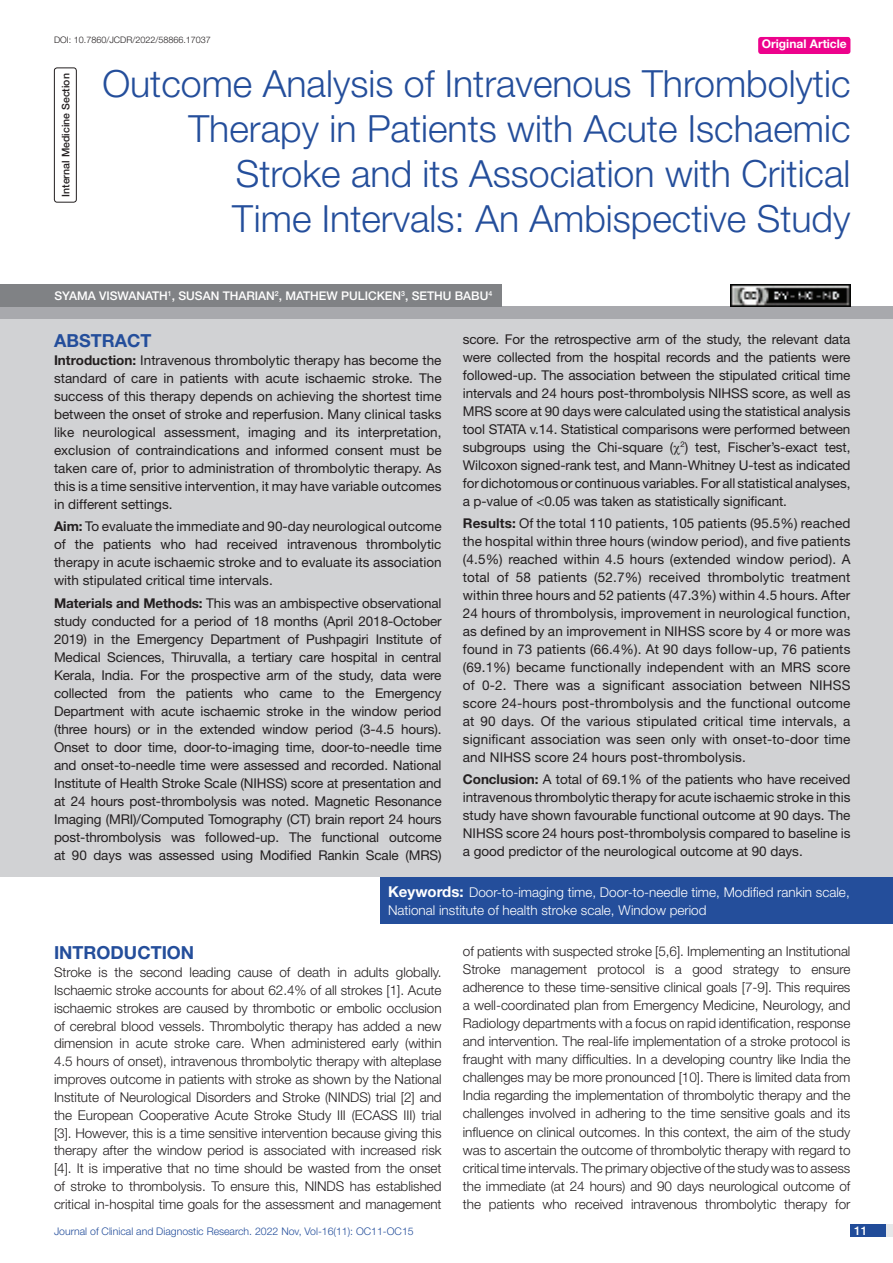
<style>
.page{position:relative;width:893px;height:1263px;background:#fff}
.page>*{position:absolute;margin:0;border:0;box-sizing:border-box;transform-origin:0 0}
.t1{font:300 37.5px/45px "Helvetica Neue";color:#244e9b;text-align:right}
.Heading{font:700 18px "Helvetica Neue";color:#244e9b}
.Abstract_head{font:700 18px "Helvetica Neue";color:#244e9b}
.Abstract_Text{font:13.5px/18px "Helvetica Neue";letter-spacing:-.005em;color:#231f20;text-align:justify}
.Body_text{font:300 13.5px/18px "Helvetica Neue";letter-spacing:-.005em;color:#231f20;text-align:justify}
.Key_words{font:300 13.5px/18.8px "Helvetica Neue";color:#fff}
.Author{font:500 12px "Helvetica Neue";color:#fff}
.t2{font:700 12px "Helvetica Neue";color:#fff}
.t3{font:300 10.5px "Helvetica Neue";color:#244e9b}
.section{font:500 10.5px "Helvetica Neue";color:#231f20}
.DOI{font:300 9px "Helvetica Neue";color:#231f20}
.s1{font-weight:700}
.s2{font-weight:700;font-size:15px}
</style>
<div class="page">
<div style="left:850px;top:1224px;width:43px;height:13px;background:#e6e7e9"></div>
<div style="left:850px;top:1224px;width:35px;height:13px;background:#214c99"></div>
<div style="left:758px;top:37px;width:92px;height:17px;background:#ed028c;border-radius:3px"></div>
<div style="left:54px;top:68px;width:23px;height:135px;border:1px solid #231f20;border-radius:3px"></div>
<div style="left:0;top:307px;width:893px;height:12px;background:#a8a9ad"></div>
<div style="left:0;top:284px;width:502px;height:23px;background:#808285"></div>
<div style="left:0;top:319px;width:893px;height:558px;background:#d1d2d4"></div>
<div style="left:380px;top:877px;width:513px;height:46px;background:#244e9b"></div>
<img style="left:730px;top:284px;width:120px;height:23px">
<p class="DOI" style="left:54px;top:35px;width:158px">DOI: 10.7860/JCDR/2022/58866.17037</p>
<p class="t2" style="left:762px;top:37px;width:87px">Original Article</p>
<p class="section" style="left:59px;top:197px;width:125px;rotate:-90deg">INTERNAL MEDICINE SECTION</p>
<p class="t1" style="left:102px;top:60px;width:750px">Outcome Analysis of Intravenous Thrombolytic Therapy in Patients with Acute Ischaemic Stroke and its Association with Critical<br>Time Intervals: An Ambispective Study</p>
<p class="Author" style="left:54px;top:289px;width:439px">SYAMA VISWANATH<sup>1</sup>, SUSAN THARIAN<sup>2</sup>, MATHEW PULICKEN<sup>3</sup>, SETHU BABU<sup>4</sup></p>
<p class="Abstract_head" style="left:54px;top:329px;width:86px">ABSTRACT</p>
<p class="Abstract_Text" style="left:54px;top:351px;width:389px"><span class="s1">Introduction:</span> Intravenous thrombolytic therapy has become the standard of care in patients with acute ischaemic stroke. The success of this therapy depends on achieving the shortest time between the onset of stroke and reperfusion. Many clinical tasks like neurological assessment, imaging and its interpretation, exclusion of contraindications and informed consent must be taken care of, prior to administration of thrombolytic therapy. As this is a time sensitive intervention, it may have variable outcomes in different settings.</p>
<p class="Abstract_Text" style="left:54px;top:517px;width:389px"><span class="s1">Aim:</span> To evaluate the immediate and 90-day neurological outcome of the patients who had received intravenous thrombolytic therapy in acute ischaemic stroke and to evaluate its association with stipulated critical time intervals.</p>
<p class="Abstract_Text" style="left:54px;top:593px;width:389px"><span class="s1">Materials and Methods:</span> This was an ambispective observational study conducted for a period of 18 months (April 2018-October 2019) in the Emergency Department of Pushpagiri Institute of Medical Sciences, Thiruvalla, a tertiary care hospital in central Kerala, India. For the prospective arm of the study, data were collected from the patients who came to the Emergency Department with acute ischaemic stroke in the window period (three hours) or in the extended window period (3-4.5 hours).<br>Onset to door time, door-to-imaging time, door-to-needle time and onset-to-needle time were assessed and recorded. National Institute of Health Stroke Scale (NIHSS) score at presentation and at 24 hours post-thrombolysis was noted. Magnetic Resonance Imaging (MRI)/Computed Tomography (CT) brain report 24 hours post-thrombolysis was followed-up. The functional outcome at 90 days was assessed using Modified Rankin Scale (MRS)</p>
<p class="Abstract_Text" style="left:463px;top:330px;width:389px">score. For the retrospective arm of the study, the relevant data were collected from the hospital records and the patients were followed-up. The association between the stipulated critical time intervals and 24 hours post-thrombolysis NIHSS score, as well as MRS score at 90 days were calculated using the statistical analysis tool STATA v.14. Statistical comparisons were performed between subgroups using the Chi-square ( <sup>2</sup>) test, Fischer’s-exact test, Wilcoxon signed-rank test, and Mann-Whitney U-test as indicated for dichotomous or continuous variables. For all statistical analyses, a p-value of &lt;0.05 was taken as statistically significant.</p>
<p class="Abstract_Text" style="left:463px;top:514px;width:389px"><span class="s1">Results:</span> Of the total 110 patients, 105 patients (95.5%) reached the hospital within three hours (window period), and five patients (4.5%) reached within 4.5 hours (extended window period). A total of 58 patients (52.7%) received thrombolytic treatment within three hours and 52 patients (47.3%) within 4.5 hours. After 24 hours of thrombolysis, improvement in neurological function, as defined by an improvement in NIHSS score by 4 or more was found in 73 patients (66.4%). At 90 days follow-up, 76 patients (69.1%) became functionally independent with an MRS score of 0-2. There was a significant association between NIHSS score 24-hours post-thrombolysis and the functional outcome at 90 days. Of the various stipulated critical time intervals, a significant association was seen only with onset-to-door time and NIHSS score 24 hours post-thrombolysis.</p>
<p class="Abstract_Text" style="left:463px;top:770px;width:389px"><span class="s1">Conclusion:</span> A total of 69.1% of the patients who have received intravenous thrombolytic therapy for acute ischaemic stroke in this study have shown favourable functional outcome at 90 days. The NIHSS score 24 hours post-thrombolysis compared to baseline is a good predictor of the neurological outcome at 90 days.</p>
<p class="Key_words" style="left:388px;top:882px;width:463px"><span class="s2">Keywords:</span> Door-to-imaging time, Door-to-needle time, Modified rankin scale,<br>National institute of health stroke scale, Window period</p>
<p class="Heading" style="left:54px;top:942px;width:142px">Introduction</p>
<p class="Body_text" style="left:54px;top:963px;width:389px">Stroke is the second leading cause of death in adults globally.<br>Ischaemic stroke accounts for about 62.4% of all strokes [1]. Acute ischaemic strokes are caused by thrombotic or embolic occlusion of cerebral blood vessels. Thrombolytic therapy has added a new dimension in acute stroke care. When administered early (within 4.5 hours of onset), intravenous thrombolytic therapy with alteplase improves outcome in patients with stroke as shown by the National Institute of Neurological Disorders and Stroke (NINDS) trial [2] and the European Cooperative Acute Stroke Study III (ECASS III) trial [3]. However, this is a time sensitive intervention because giving this therapy after the window period is associated with increased risk [4]. It is imperative that no time should be wasted from the onset of stroke to thrombolysis. To ensure this, NINDS has established critical in-hospital time goals for the assessment and management</p>
<p class="Body_text" style="left:463px;top:942px;width:389px">of patients with suspected stroke [5,6]. Implementing an Institutional Stroke management protocol is a good strategy to ensure adherence to these time-sensitive clinical goals [7-9]. This requires a well-coordinated plan from Emergency Medicine, Neurology, and Radiology departments with a focus on rapid identification, response and intervention. The real-life implementation of a stroke protocol is fraught with many difficulties. In a developing country like India the challenges may be more pronounced [10]. There is limited data from India regarding the implementation of thrombolytic therapy and the challenges involved in adhering to the time sensitive goals and its influence on clinical outcomes. In this context, the aim of the study was to ascertain the outcome of thrombolytic therapy with regard to critical time intervals. The primary objective of the study was to assess the immediate (at 24 hours) and 90 days neurological outcome of the patients who received intravenous thrombolytic therapy for</p>
<p class="t3" style="left:54px;top:1225px;width:361px">Journal of Clinical and Diagnostic Research. 2022 Nov, Vol-16(11): OC11-OC15</p>
<p class="Author" style="left:854px;top:1223px;width:15px">11</p>
</div>
